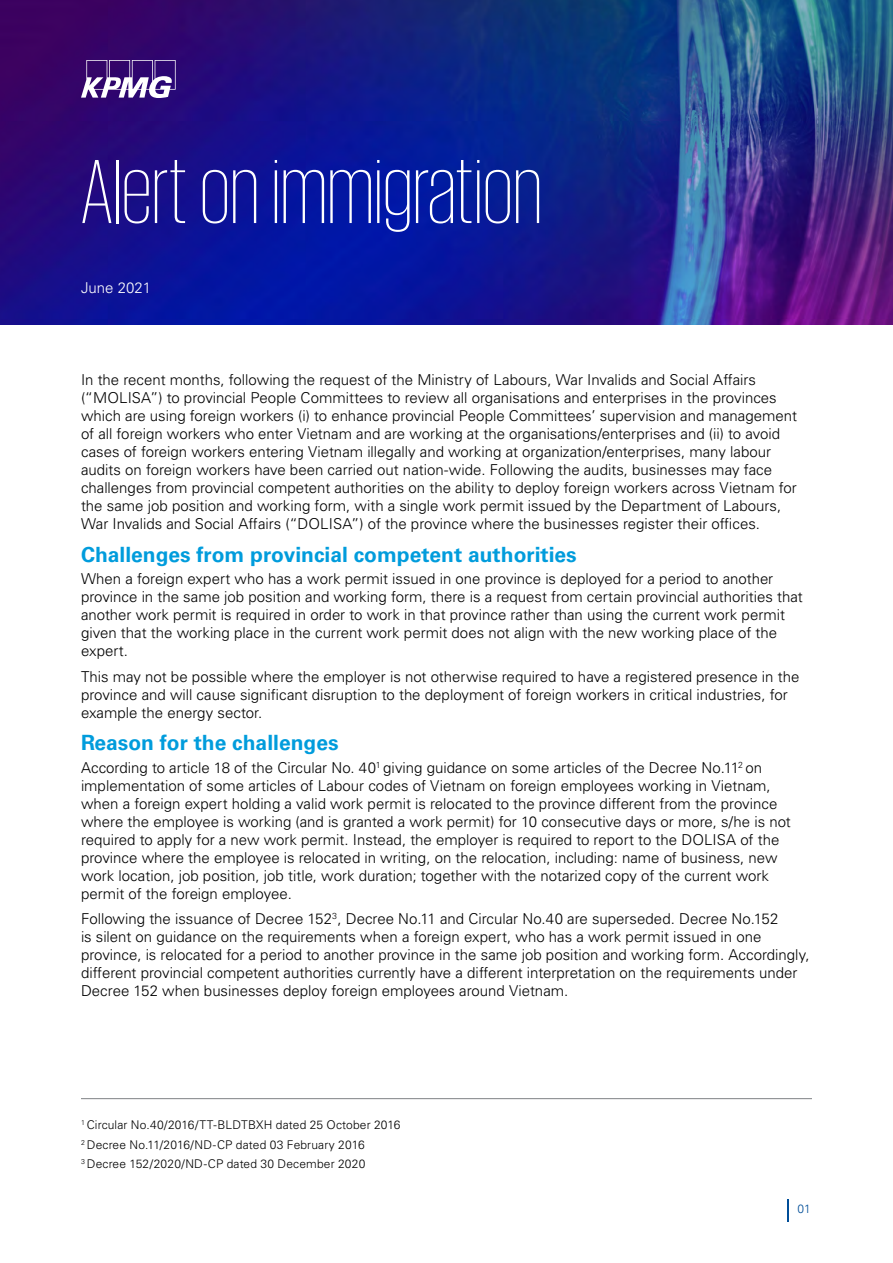
<style>
.page{position:relative;width:893px;height:1263px;background:#fff}
.page>*{position:absolute;margin:0;border:0;box-sizing:border-box;transform-origin:0 0}
.t1{font:200 93px "VNIKPMG";color:#fff}
.t2{font:700 21px "VNI Univers 65";color:#009cdc}
.t3{font:300 15px/18px "VNI Univers 45";color:#000}
.t4{font:300 15px "VNI Univers 45";color:#fff}
.t5{font:300 12px/19.5px "VNI Univers 45";letter-spacing:.015em;color:#000}
.t6{font:300 12px "VNI Univers 45";color:#004e98}
</style>
<div class="page">
<svg style="left:787px;top:1199px;width:1px;height:22px"></svg>
<img style="left:0;top:0;width:893px;height:324px">
<svg style="left:81px;top:60px;width:95px;height:38px"></svg>
<hr style="left:81px;top:1098px;width:731px;height:1px;background:#808285">
<h1 class="t1" style="left:81px;top:141px;width:463px">Alert on immigration</h1>
<p class="t4" style="left:81px;top:277px;width:72px">June 2021</p>
<p class="t3" style="left:81px;top:370px;width:717px">In the recent months, following the request of the Ministry of Labours, War Invalids and Social Affairs (“MOLISA”) to provincial People Committees to review all organisations and enterprises in the provinces which are using foreign workers (i) to enhance provincial People Committees’ supervision and management of all foreign workers who enter Vietnam and are working at the organisations/enterprises and (ii) to avoid cases of foreign workers entering Vietnam illegally and working at organization/enterprises, many labour audits on foreign workers have been carried out nation-wide. Following the audits, businesses may face challenges from provincial competent authorities on the ability to deploy foreign workers across Vietnam for the same job position and working form, with a single work permit issued by the Department of Labours, War Invalids and Social Affairs (“DOLISA”) of the province where the businesses register their offices.</p>
<h2 class="t2" style="left:81px;top:539px;width:497px">Challenges from provincial competent authorities</h2>
<p class="t3" style="left:81px;top:569px;width:723px">When a foreign expert who has a work permit issued in one province is deployed for a period to another province in the same job position and working form, there is a request from certain provincial authorities that another work permit is required in order to work in that province rather than using the current work permit given that the working place in the current work permit does not align with the new working place of the expert.</p>
<p class="t3" style="left:81px;top:666px;width:720px">This may not be possible where the employer is not otherwise required to have a registered presence in the province and will cause significant disruption to the deployment of foreign workers in critical industries, for example the energy sector.</p>
<h2 class="t2" style="left:81px;top:728px;width:259px">Reason for the challenges</h2>
<p class="t3" style="left:81px;top:758px;width:711px">According to article 18 of the Circular No. 40<sup>1</sup> giving guidance on some articles of the Decree No.11<sup>2</sup> on implementation of some articles of Labour codes of Vietnam on foreign employees working in Vietnam, when a foreign expert holding a valid work permit is relocated to the province different from the province where the employee is working (and is granted a work permit) for 10 consecutive days or more, s/he is not required to apply for a new work permit. Instead, the employer is required to report to the DOLISA of the province where the employee is relocated in writing, on the relocation, including: name of business, new work location, job position, job title, work duration; together with the notarized copy of the current work permit of the foreign employee.</p>
<p class="t3" style="left:81px;top:909px;width:730px">Following the issuance of Decree 152<sup>3</sup>, Decree No.11 and Circular No.40 are superseded. Decree No.152<br>is silent on guidance on the requirements when a foreign expert, who has a work permit issued in one province, is relocated for a period to another province in the same job position and working form. Accordingly, different provincial competent authorities currently have a different interpretation on the requirements under Decree 152 when businesses deploy foreign employees around Vietnam.</p>
<p class="t5" style="left:81px;top:1114px;width:321px"><sup>1</sup> Circular No.40/2016/TT-BLDTBXH dated 25 October 2016<br><sup>2</sup> Decree No.11/2016/ND-CP dated 03 February 2016<br><sup>3</sup> Decree 152/2020/ND-CP dated 30 December 2020</p>
<p class="t6" style="left:797px;top:1200px;width:15px">01</p>
</div>
